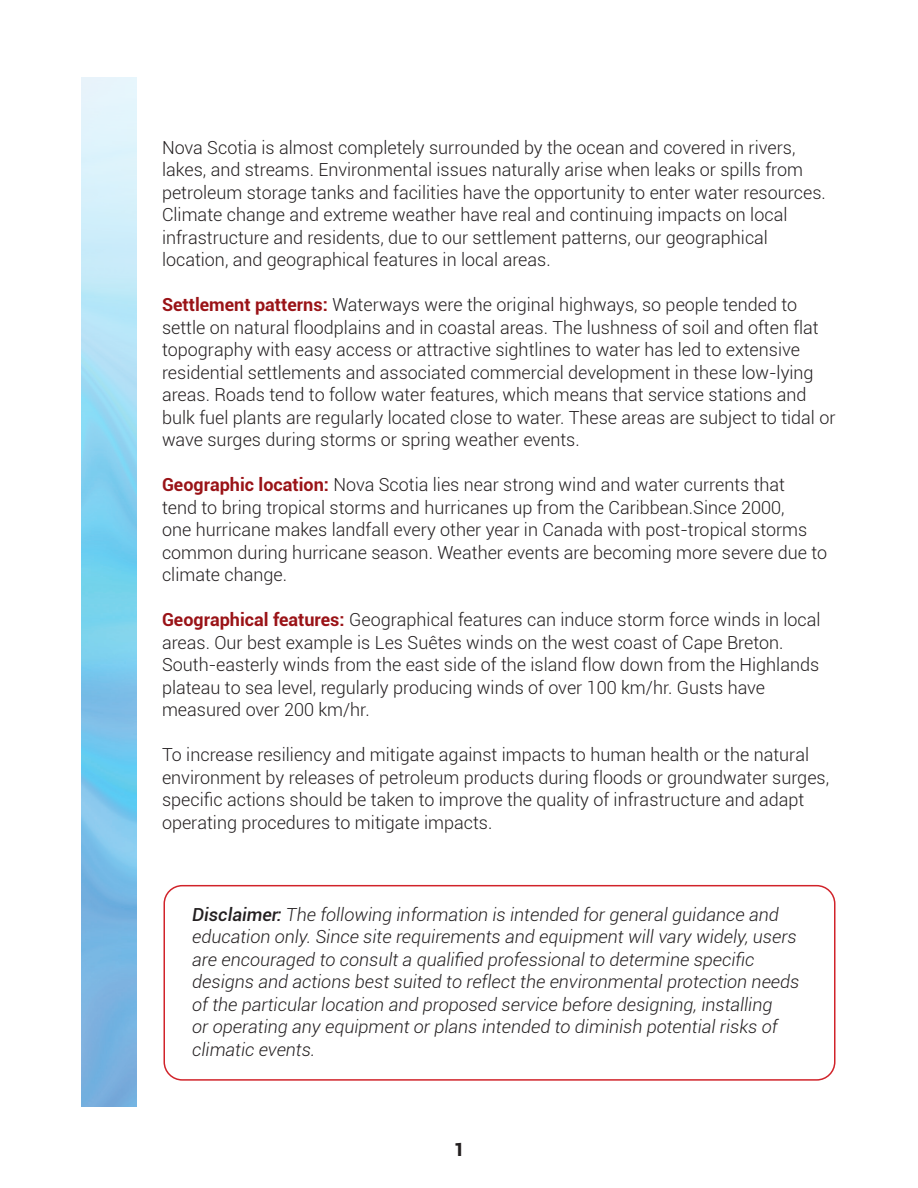
<style>
.page{position:relative;width:918px;height:1188px;background:#fff}
.page>*{position:absolute;margin:0;border:0;box-sizing:border-box;transform-origin:0 0}
.t1{font:300 18px/22.5px "Roboto";color:#231f20}
.t2{font:italic 300 18px/22.5px "Roboto";color:#231f20}
.t3{font:900 18px "Roboto";color:#231f20}
.s1{font-weight:700;color:#9a1317}
.s2{font-weight:500}
</style>
<div class="page">
<img style="left:81px;top:78px;width:55px;height:1029px">
<div style="left:164px;top:885px;width:672px;height:196px;border:2px solid #d1232a;border-radius:18px"></div>
<p class="t1" style="left:162px;top:135px;width:665px">Nova Scotia is almost completely surrounded by the ocean and covered in rivers, lakes, and streams. Environmental issues naturally arise when leaks or spills from petroleum storage tanks and facilities have the opportunity to enter water resources.<br>Climate change and extreme weather have real and continuing impacts on local infrastructure and residents, due to our settlement patterns, our geographical location, and geographical features in local areas.</p>
<p class="t1" style="left:162px;top:293px;width:675px"><span class="s1">Settlement patterns:</span> Waterways were the original highways, so people tended to settle on natural floodplains and in coastal areas. The lushness of soil and often flat topography with easy access or attractive sightlines to water has led to extensive residential settlements and associated commercial development in these low-lying areas. Roads tend to follow water features, which means that service stations and bulk fuel plants are regularly located close to water. These areas are subject to tidal or wave surges during storms or spring weather events.</p>
<p class="t1" style="left:162px;top:473px;width:667px"><span class="s1">Geographic location:</span> Nova Scotia lies near strong wind and water currents that<br>tend to bring tropical storms and hurricanes up from the Caribbean.Since 2000,<br>one hurricane makes landfall every other year in Canada with post-tropical storms common during hurricane season. Weather events are becoming more severe due to climate change.</p>
<p class="t1" style="left:162px;top:608px;width:660px"><span class="s1">Geographical features:</span> Geographical features can induce storm force winds in local areas. Our best example is Les Suêtes winds on the west coast of Cape Breton.<br>South-easterly winds from the east side of the island flow down from the Highlands plateau to sea level, regularly producing winds of over 100 km/hr. Gusts have measured over 200 km/hr.</p>
<p class="t1" style="left:162px;top:743px;width:669px">To increase resiliency and mitigate against impacts to human health or the natural environment by releases of petroleum products during floods or groundwater surges, specific actions should be taken to improve the quality of infrastructure and adapt operating procedures to mitigate impacts.</p>
<p class="t2" style="left:192px;top:902px;width:609px"><span class="s2">Disclaimer:</span> The following information is intended for general guidance and education only. Since site requirements and equipment will vary widely, users are encouraged to consult a qualified professional to determine specific designs and actions best suited to reflect the environmental protection needs of the particular location and proposed service before designing, installing<br>or operating any equipment or plans intended to diminish potential risks of climatic events.</p>
<p class="t3" style="left:454px;top:1137px;width:12px">1</p>
</div>
